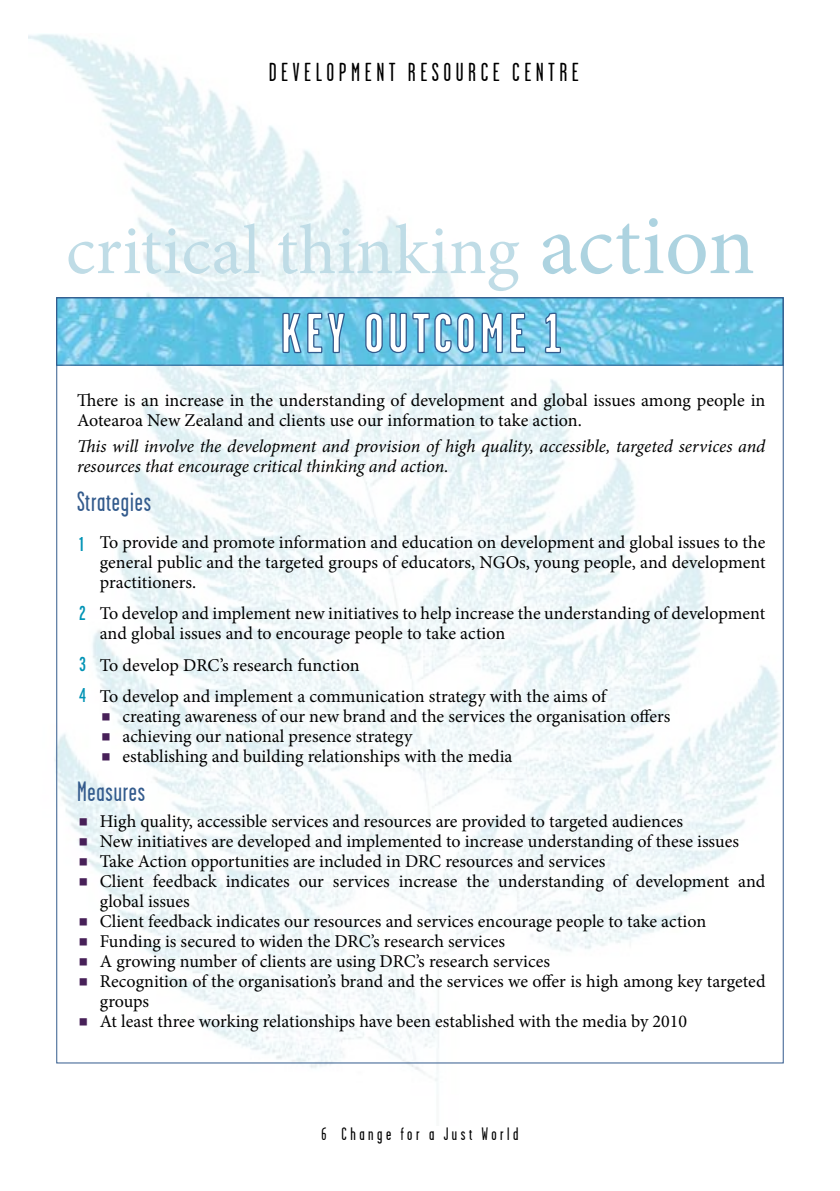
<style>
.page{position:relative;width:840px;height:1191px;background:#fff}
.page>*{position:absolute;margin:0;border:0;box-sizing:border-box;transform-origin:0 0}
.t1{font:70px "Minion Pro";letter-spacing:.005em;color:#bfdce6}
.t2{font:28px "Garage Gothic";letter-spacing:.03em;color:#335b8d}
.t3{font:26px "Garage Gothic";letter-spacing:.175em;color:#000}
.t4{font:extra-condensed 20px/31px "Interstate";color:#0093b5}
.t5{font:18px/20px "Minion Pro";color:#000}
.t6{font:italic 18px/20px "Minion Pro";letter-spacing:-.005em;color:#000}
.t7{font:18px "Garage Gothic";letter-spacing:.2em;color:#000}
.s1{font-size:86px;color:#add3e0}
</style>
<div class="page">
<img style="left:28px;top:34px;width:752px;height:1047px">
<img style="left:58px;top:299px;width:723px;height:64px">
<svg style="left:281px;top:312px;width:244px;height:42px"></svg>
<svg style="left:544px;top:312px;width:17px;height:42px"></svg>
<svg style="left:102px;top:713px;width:8px;height:7px"></svg>
<svg style="left:102px;top:733px;width:8px;height:7px"></svg>
<svg style="left:102px;top:753px;width:8px;height:7px"></svg>
<svg style="left:80px;top:818px;width:7px;height:7px"></svg>
<svg style="left:80px;top:838px;width:7px;height:7px"></svg>
<svg style="left:80px;top:858px;width:7px;height:7px"></svg>
<svg style="left:80px;top:878px;width:7px;height:7px"></svg>
<svg style="left:80px;top:918px;width:7px;height:7px"></svg>
<svg style="left:80px;top:938px;width:7px;height:7px"></svg>
<svg style="left:80px;top:958px;width:7px;height:7px"></svg>
<svg style="left:80px;top:978px;width:7px;height:7px"></svg>
<svg style="left:80px;top:1018px;width:7px;height:7px"></svg>
<h3 class="t3" style="left:268px;top:58px;width:311px">DEVELOPMENT RESOURCE CENTRE</h3>
<h1 class="t1" style="left:66px;top:204px;width:690px">critical thinking <span class="s1">action</span></h1>
<p class="t5" style="left:77px;top:391px;width:689px">There is an increase in the understanding of development and global issues among people in<br>Aotearoa New Zealand and clients use our information to take action.</p>
<p class="t6" style="left:77px;top:436px;width:689px">This will involve the development and provision of high quality, accessible, targeted services and resources that encourage critical thinking and action.</p>
<h2 class="t2" style="left:77px;top:487px;width:75px">Strategies</h2>
<p class="t5" style="left:100px;top:532px;width:666px;text-align:justify">To provide and promote information and education on development and global issues to the general public and the targeted groups of educators, NGOs, young people, and development practitioners.</p>
<p class="t5" style="left:100px;top:604px;width:666px">To develop and implement new initiatives to help increase the understanding of development and global issues and to encourage people to take action</p>
<p class="t5" style="left:100px;top:649px;width:507px;line-height:31.4px">To develop DRC’s research function<br>To develop and implement a communication strategy with the aims of</p>
<p class="t5" style="left:122px;top:706px;width:549px">creating awareness of our new brand and the services the organisation offers achieving our national presence strategy<br>establishing and building relationships with the media</p>
<h2 class="t2" style="left:77px;top:777px;width:70px">Measures</h2>
<p class="t5" style="left:100px;top:811px;width:666px">High quality, accessible services and resources are provided to targeted audiences<br>New initiatives are developed and implemented to increase understanding of these issues Take Action opportunities are included in DRC resources and services<br>Client feedback indicates our services increase the understanding of development and global issues<br>Client feedback indicates our resources and services encourage people to take action Funding is secured to widen the DRC’s research services<br>A growing number of clients are using DRC’s research services<br>Recognition of the organisation’s brand and the services we offer is high among key targeted groups<br>At least three working relationships have been established with the media by 2010</p>
<p class="t4" style="left:79px;top:529px;width:6px">1</p>
<p class="t4" style="left:79px;top:598px;width:8px">2</p>
<p class="t4" style="left:79px;top:649px;width:8px">3<br>4</p>
<p class="t7" style="left:321px;top:1124px;width:199px">6 Change for a Just World</p>
</div>
